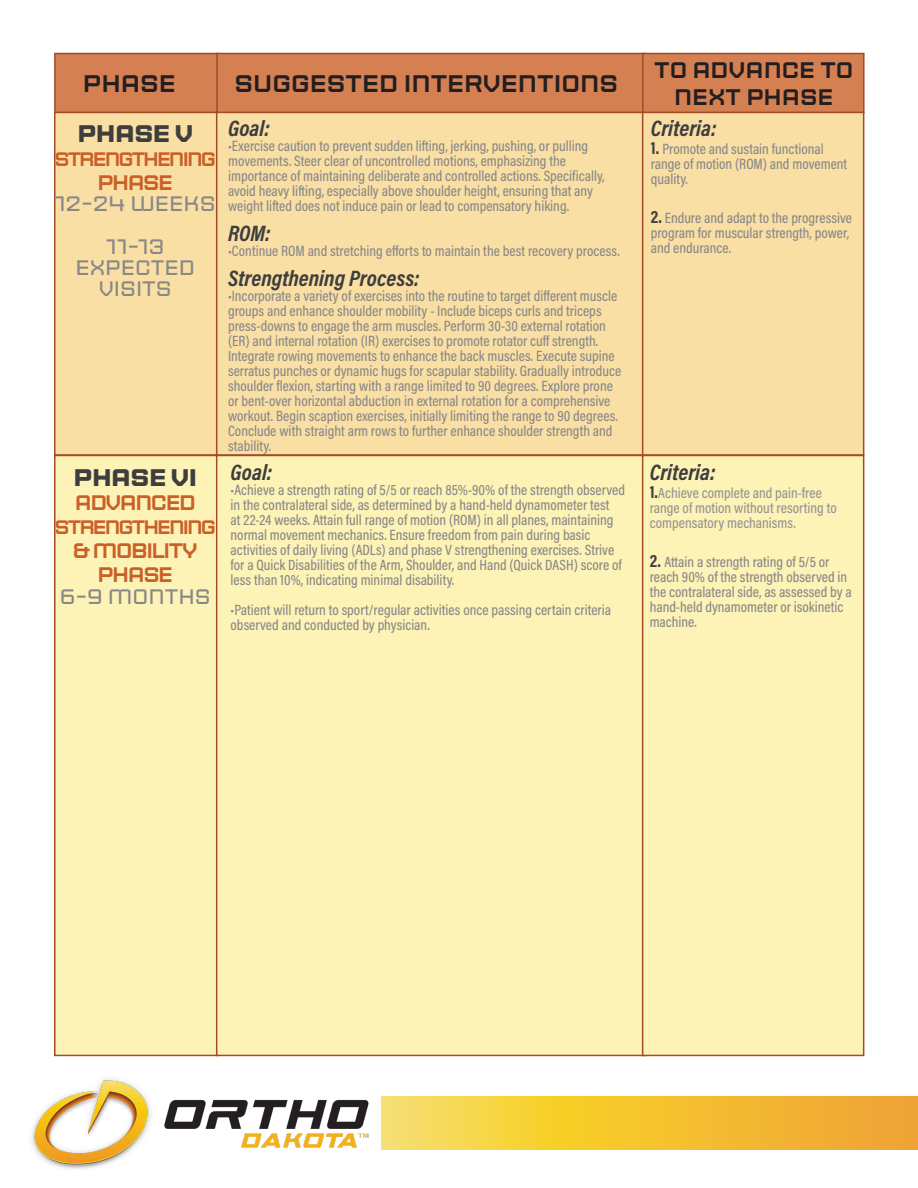
<style>
.page{position:relative;width:918px;height:1188px;background:#fff}
.page>*{position:absolute;margin:0;border:0;box-sizing:border-box;transform-origin:0 0}
.t1{font:24px "Sporty Pro";color:#231f20}
.t2{font:700 24px "Sporty Pro";letter-spacing:-.02em;color:#3e3e3f}
.t3{font:italic 700 22.5px "Acumin Pro Cond";color:#3e3e3f}
.t4{font:22.5px "Sporty Pro";color:#231f20}
.t5{font:300 21px/21px "Sporty Pro";color:#888;text-align:center}
.t6{font:21px/24px "Sporty Pro";letter-spacing:-.07em;color:#ca6028;text-align:center}
.t7{font:19.5px "Sporty Pro";letter-spacing:-.1em;color:#ca6028}
.t8{font:500 15px/15px "Acumin Pro Cond";color:#888}
.t9{font:500 15px/15px "Acumin Pro Cond";color:#949494}
.s1{font-weight:700;font-size:18px;color:#3e3e3f}
</style>
<div class="page">
<img style="left:31px;top:1056px;width:366px;height:113px">
<svg style="left:381px;top:1097px;width:537px;height:52px;background:#f4c23a"></svg>
<div style="left:54px;top:53px;width:165px;height:60px;background:#d58053;border:2px solid #a14c24"></div>
<div style="left:216px;top:53px;width:430px;height:60px;background:#d58053;border:2px solid #a14c24"></div>
<div style="left:642px;top:53px;width:223px;height:60px;background:#d58053;border:2px solid #a14c24"></div>
<div style="left:54px;top:112px;width:164px;height:344px;background:#fadfa4;border:2px solid #a14c24"></div>
<div style="left:216px;top:112px;width:430px;height:344px;background:#fadfa4;border:2px solid #a14c24"></div>
<div style="left:642px;top:112px;width:222px;height:344px;background:#fadfa4;border:2px solid #a14c24"></div>
<div style="left:54px;top:455px;width:164px;height:601px;background:#fef3b6;border:2px solid #a14c24"></div>
<div style="left:216px;top:455px;width:430px;height:601px;background:#fef3b6;border:2px solid #a14c24"></div>
<div style="left:642px;top:455px;width:222px;height:601px;background:#fef3b6;border:2px solid #a14c24"></div>
<p class="t1" style="left:83px;top:66px;width:95px">PHASE</p>
<p class="t1" style="left:235px;top:66px;width:385px">SUGGESTED INTERVENTIONS</p>
<p class="t2" style="left:77px;top:116px;width:117px">PHASE V</p>
<p class="t7" style="left:55px;top:145px;width:163px">STRENGTHENING</p>
<p class="t6" style="left:97px;top:171px;width:77px">PHASE</p>
<p class="t5" style="left:55px;top:193px;width:163px">12-24 WEEKS</p>
<p class="t5" style="left:75px;top:236px;width:121px">11-13<br>EXPECTED</p>
<p class="t5" style="left:99px;top:278px;width:75px">VISITS</p>
<p class="t3" style="left:228px;top:114px;width:43px">Goal:</p>
<p class="t8" style="left:228px;top:138px;width:378px">•Exercise caution to prevent sudden lifting, jerking, pushing, or pulling movements. Steer clear of uncontrolled motions, emphasizing the importance of maintaining deliberate and controlled actions. Specifically, avoid heavy lifting, especially above shoulder height, ensuring that any weight lifted does not induce pain or lead to compensatory hiking.</p>
<p class="t3" style="left:228px;top:219px;width:44px">ROM:</p>
<p class="t8" style="left:228px;top:243px;width:393px">•Continue ROM and stretching efforts to maintain the best recovery process.</p>
<p class="t3" style="left:228px;top:264px;width:193px">Strengthening Process:</p>
<p class="t8" style="left:228px;top:288px;width:395px">•Incorporate a variety of exercises into the routine to target different muscle groups and enhance shoulder mobility - Include biceps curls and triceps press-downs to engage the arm muscles. Perform 30-30 external rotation (ER) and internal rotation (IR) exercises to promote rotator cuff strength.<br>Integrate rowing movements to enhance the back muscles. Execute supine serratus punches or dynamic hugs for scapular stability. Gradually introduce shoulder flexion, starting with a range limited to 90 degrees. Explore prone or bent-over horizontal abduction in external rotation for a comprehensive workout. Begin scaption exercises, initially limiting the range to 90 degrees.<br>Conclude with straight arm rows to further enhance shoulder strength and stability.</p>
<p class="t2" style="left:74px;top:460px;width:125px">PHASE VI</p>
<p class="t6" style="left:75px;top:491px;width:123px">ADVANCED</p>
<p class="t7" style="left:55px;top:513px;width:163px">STRENGTHENING</p>
<p class="t6" style="left:73px;top:539px;width:126px">&amp; MOBILITY<br>PHASE</p>
<p class="t5" style="left:60px;top:586px;width:152px">6-9 MONTHS</p>
<p class="t3" style="left:231px;top:457px;width:43px">Goal:</p>
<p class="t8" style="left:231px;top:482px;width:396px">•Achieve a strength rating of 5/5 or reach 85%-90% of the strength observed in the contralateral side, as determined by a hand-held dynamometer test<br>at 22-24 weeks. Attain full range of motion (ROM) in all planes, maintaining normal movement mechanics. Ensure freedom from pain during basic activities of daily living (ADLs) and phase V strengthening exercises. Strive for a Quick Disabilities of the Arm, Shoulder, and Hand (Quick DASH) score of less than 10%, indicating minimal disability.</p>
<p class="t8" style="left:231px;top:602px;width:382px">•Patient will return to sport/regular activities once passing certain criteria observed and conducted by physician.</p>
<p class="t4" style="left:654px;top:53px;width:201px">TO ADVANCE TO</p>
<p class="t4" style="left:674px;top:80px;width:161px">NEXT PHASE</p>
<p class="t3" style="left:651px;top:114px;width:67px">Criteria:</p>
<p class="t8" style="left:651px;top:141px;width:198px"><span class="s1">1.</span> Promote and sustain functional range of motion (ROM) and movement quality.</p>
<p class="t8" style="left:651px;top:210px;width:203px"><span class="s1">2.</span> Endure and adapt to the progressive program for muscular strength, power, and endurance.</p>
<p class="t3" style="left:650px;top:457px;width:67px">Criteria:</p>
<p class="t9" style="left:650px;top:485px;width:189px"><span class="s1">1.</span>Achieve complete and pain-free range of motion without resorting to compensatory mechanisms.</p>
<p class="t8" style="left:650px;top:554px;width:204px"><span class="s1">2.</span> Attain a strength rating of 5/5 or reach 90% of the strength observed in the contralateral side, as assessed by a hand-held dynamometer or isokinetic machine.</p>
</div>
